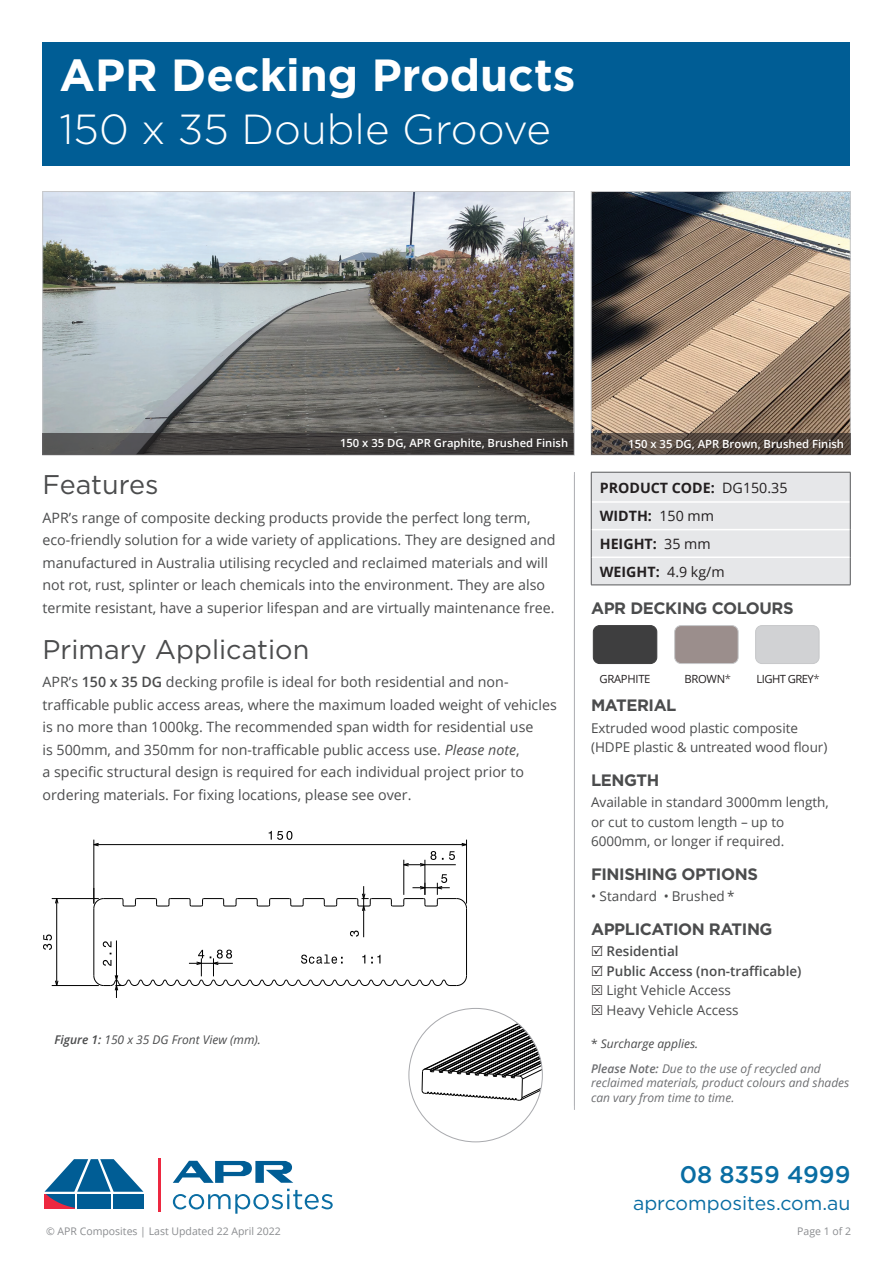
<style>
.page{position:relative;width:893px;height:1263px;background:#fff}
.page>*{position:absolute;margin:0;border:0;box-sizing:border-box;transform-origin:0 0}
.t1{font:700 45px "Gotham";color:#fff}
.t2{font:300 42px "Gotham";color:#fff}
.t3{font:27px "Gotham";color:#4b4c4d}
.t4{font:500 24px "Gotham";color:#096da3}
.t5{font:19.5px "Gotham";color:#096da3}
.t6{font:700 16.5px "Gotham";letter-spacing:-.025em;color:#4b4c4d}
.t7{font:14.25px/22.5px "Open Sans";color:#4b4c4d}
.t8{font:700 14.25px/28px "Open Sans";color:#231f20}
.t9{font:13.5px/19.5px "Open Sans";color:#4b4c4d}
.t10{font:600 13.5px/19.5px "Open Sans";color:#4b4c4d}
.t11{font:italic 12px/25px "Open Sans";color:#6d6e71}
.t12{font:italic 12px "Open Sans";color:#4b4c4d}
.t13{font:600 11.25px "Open Sans";color:#fff}
.t14{font:11.25px "Open Sans";letter-spacing:-.025em;color:#231f20}
.t15{font:11.25px "Open Sans";letter-spacing:-.05em;color:#231f20}
.t16{font:10.5px "Open Sans";color:#8a8c8f}
.s1{font-weight:600}
.s2{font-style:italic}
.s3{font-weight:400}
.s4{font-weight:300}
.s5{font-style:normal;color:#4b4c4d}
.s6{color:#4b4c4d}
</style>
<div class="page">
<hr style="left:158px;top:1158px;width:3px;height:54px;background:#ed2840">
<svg style="left:173px;top:1161px;width:120px;height:22px"></svg>
<div style="left:113px;top:1194px;width:31px;height:15px;background:#005d95"></div>
<svg style="left:44px;top:1159px;width:99px;height:50px"></svg>
<svg style="left:173px;top:1189px;width:160px;height:25px"></svg>
<img style="left:593px;top:193px;width:255px;height:241px">
<div style="left:591px;top:191px;width:259px;height:264px;border:1px solid #c7c8ca"></div>
<svg style="left:421px;top:1008px;width:121px;height:93px"></svg>
<hr style="left:94px;top:840px;width:1px;height:63px;background:#000">
<hr style="left:466px;top:840px;width:1px;height:63px;background:#000">
<hr style="left:52px;top:985px;width:47px;height:1px;background:#000">
<hr style="left:52px;top:898px;width:47px;height:1px;background:#000">
<hr style="left:404px;top:860px;width:1px;height:35px;background:#000">
<hr style="left:425px;top:860px;width:1px;height:35px;background:#000">
<hr style="left:93px;top:908px;width:1px;height:67px;background:#000">
<hr style="left:466px;top:908px;width:1px;height:67px;background:#000">
<svg style="left:269px;top:831px;width:23px;height:9px"></svg>
<svg style="left:93px;top:843px;width:6px;height:3px"></svg>
<hr style="left:94px;top:844px;width:372px;height:1px;background:#000">
<svg style="left:43px;top:934px;width:9px;height:16px"></svg>
<svg style="left:55px;top:898px;width:3px;height:6px"></svg>
<svg style="left:55px;top:980px;width:3px;height:7px"></svg>
<hr style="left:56px;top:898px;width:1px;height:87px;background:#000">
<svg style="left:403px;top:863px;width:6px;height:3px"></svg>
<svg style="left:420px;top:851px;width:35px;height:15px"></svg>
<hr style="left:404px;top:864px;width:52px;height:1px;background:#000">
<svg style="left:93px;top:874px;width:374px;height:37px"></svg>
<hr style="left:363px;top:886px;width:1px;height:51px;background:#000">
<hr style="left:116px;top:940px;width:1px;height:58px;background:#000">
<svg style="left:93px;top:930px;width:374px;height:61px"></svg>
<img style="left:45px;top:193px;width:527px;height:241px">
<svg style="left:591px;top:434px;width:259px;height:21px;background:#52473f"></svg>
<svg style="left:43px;top:434px;width:531px;height:21px;background:#434040"></svg>
<svg style="left:591px;top:472px;width:260px;height:113px;background:#e4e5e7"></svg>
<hr style="left:591px;top:585px;width:259px;height:1px;background:#57585a">
<hr style="left:574px;top:472px;width:1px;height:638px;background:#b2b3b7">
<div style="left:593px;top:625px;width:64px;height:38px;background:#3e3e3f;border-radius:6px"></div>
<div style="left:593px;top:625px;width:64px;height:39px;border:1px solid #3e3e3f;border-radius:6px"></div>
<div style="left:756px;top:625px;width:63px;height:38px;background:#d1d2d4;border-radius:6px"></div>
<div style="left:755px;top:625px;width:64px;height:39px;border:1px solid #c7c8ca;border-radius:6px"></div>
<div style="left:675px;top:625px;width:63px;height:38px;background:#9b8e8c;border-radius:6px"></div>
<div style="left:674px;top:625px;width:64px;height:39px;border:1px solid #c7c8ca;border-radius:6px"></div>
<div style="left:43px;top:43px;width:807px;height:123px;background:#005d95"></div>
<h1 class="t1" style="left:60px;top:55px;width:517px">APR Decking Products</h1>
<h2 class="t2" style="left:60px;top:110px;width:493px">150 x 35 Double Groove</h2>
<p class="t13" style="left:340px;top:439px;width:230px">150 x 35 DG, APR Graphite, Brushed Finish</p>
<p class="t13" style="left:628px;top:439px;width:217px">150 x 35 DG, APR Brown, Brushed Finish</p>
<h3 class="t3" style="left:43px;top:472px;width:118px">Features</h3>
<p class="t7" style="left:43px;top:507px;width:514px">APR’s range of composite decking products provide the perfect long term, eco-friendly solution for a wide variety of applications. They are designed and manufactured in Australia utilising recycled and reclaimed materials and will not rot, rust, splinter or leach chemicals into the environment. They are also termite resistant, have a superior lifespan and are virtually maintenance free.</p>
<h3 class="t3" style="left:43px;top:637px;width:268px">Primary Application</h3>
<p class="t7" style="left:43px;top:672px;width:516px">APR’s <span class="s1">150 x 35 DG</span> decking profile is ideal for both residential and non&shy;trafficable public access areas, where the maximum loaded weight of vehicles is no more than 1000kg. The recommended span width for residential use<br>is 500mm, and 350mm for non-trafficable public access use. <span class="s2">Please note</span>,<br>a specific structural design is required for each individual project prior to ordering materials. For fixing locations, please see over.</p>
<p class="t12" style="left:55px;top:1034px;width:208px"><span class="s1">Figure 1:</span> 150 x 35 DG Front View (mm).</p>
<p class="t8" style="left:600px;top:475px;width:189px">PRODUCT CODE: <span class="s3">DG150.35<br></span>WIDTH: <span class="s3">150 mm<br></span>HEIGHT: <span class="s3">35 mm<br></span>WEIGHT: <span class="s3">4.9 kg/m</span></p>
<p class="t6" style="left:591px;top:600px;width:204px">APR DECKING COLOURS</p>
<p class="t14" style="left:600px;top:674px;width:52px">GRAPHITE</p>
<p class="t14" style="left:684px;top:674px;width:48px">BROWN<span class="s4">*</span></p>
<p class="t15" style="left:757px;top:674px;width:65px">LIGHT GREY<span class="s4">*</span></p>
<p class="t6" style="left:591px;top:698px;width:87px">MATERIAL</p>
<p class="t9" style="left:591px;top:718px;width:238px">Extruded wood plastic composite (HDPE plastic &amp; untreated wood flour)</p>
<p class="t6" style="left:591px;top:772px;width:70px">LENGTH</p>
<p class="t9" style="left:591px;top:792px;width:239px">Available in standard 3000mm length, or cut to custom length – up to<br>6000mm, or longer if required.</p>
<p class="t6" style="left:591px;top:866px;width:168px">FINISHING OPTIONS</p>
<p class="t9" style="left:591px;top:888px;width:145px">• Standard • Brushed *</p>
<p class="t6" style="left:591px;top:921px;width:183px">APPLICATION RATING</p>
<p class="t10" style="left:606px;top:943px;width:197px">Residential<br>Public Access (non-trafficable)</p>
<p class="t9" style="left:606px;top:982px;width:134px">Light Vehicle Access<br>Heavy Vehicle Access</p>
<p class="t11" style="left:591px;top:1032px;width:231px"><span class="s5">*</span> <span class="s6">Surcharge applies.<br></span><span class="s1">Please Note:</span> Due to the use of recycled and</p>
<p class="t11" style="left:591px;top:1077px;width:260px;line-height:14.4px">reclaimed materials, product colours and shades can vary from time to time.</p>
<h3 class="t4" style="left:680px;top:1164px;width:172px">08 8359 4999</h3>
<h3 class="t5" style="left:633px;top:1194px;width:219px">aprcomposites.com.au</h3>
<p class="t16" style="left:46px;top:1227px;width:236px">© APR Composites | Last Updated 22 April 2022</p>
<p class="t16" style="left:797px;top:1227px;width:55px">Page 1 of 2</p>
</div>
